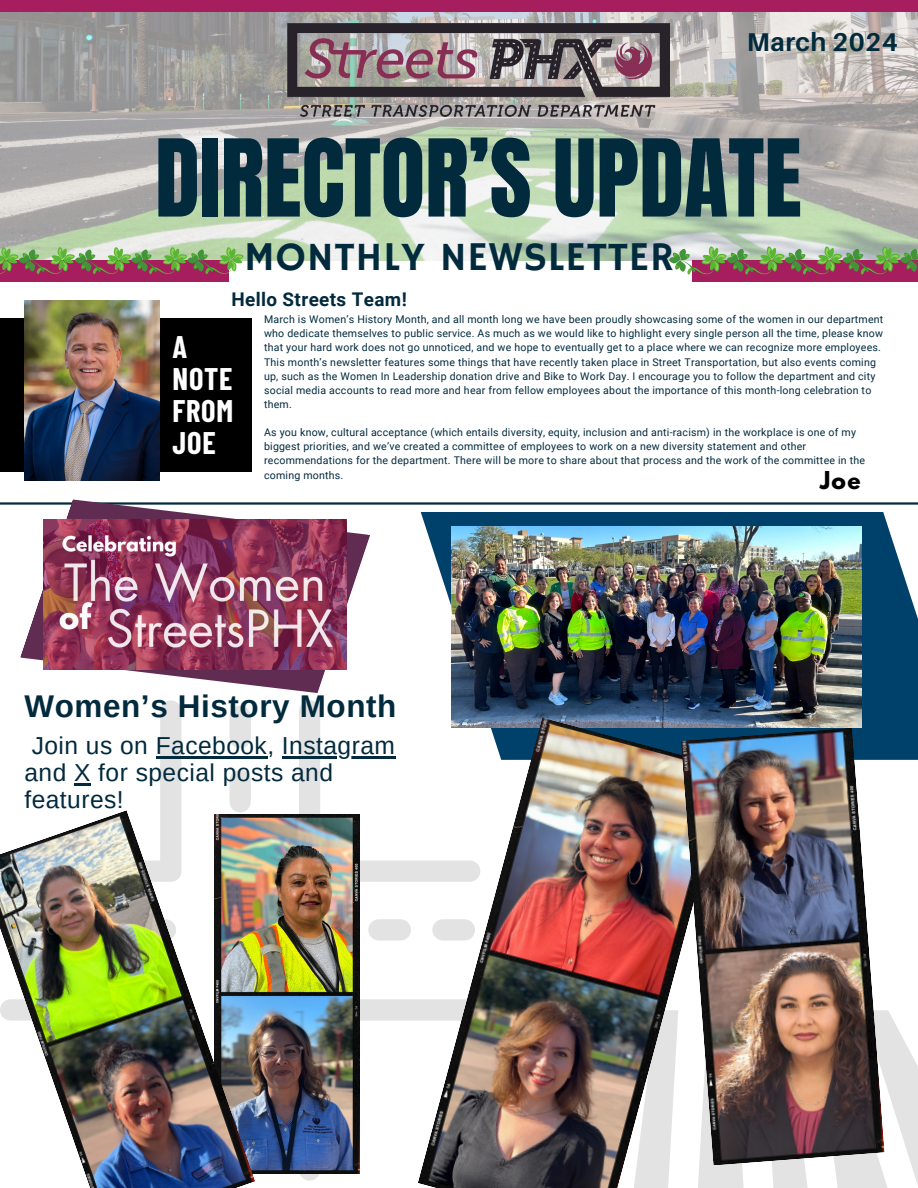
<style>
.page{position:relative;width:918px;height:1188px;background:#fff}
.page>*{position:absolute;margin:0;border:0;box-sizing:border-box;transform-origin:0 0}
.t1{font:91.05px "Anton";color:#022a3d}
.t2{font:40.8px "Hammersmith One";letter-spacing:.02em;color:#022a3d}
.t3{font:700 31.35px "Arimo";letter-spacing:.02em;color:#022a3d}
.t4{font:700 30.6px/31.8px "Barlow Condensed";letter-spacing:.025em;color:#fff}
.t5{font:700 25.65px "Aileron";letter-spacing:.015em;color:#022a3d}
.t6{font:24.6px/27px "Arimo";letter-spacing:.02em;color:#022a3d}
.t7{font:700 21.75px "League Spartan";color:#000}
.t8{font:700 18.9px "Roboto";letter-spacing:.02em;color:#022a3d}
.t9{font:10.65px/14.1px "Roboto";letter-spacing:.02em;color:#022a3d}
</style>
<div class="page">
<img style="left:0;top:12px;width:918px;height:248px">
<div style="left:0;top:260px;width:229px;height:22px;background:#a71e5e"></div>
<div style="left:692px;top:260px;width:226px;height:22px;background:#a71e5e"></div>
<div style="left:0;top:0;width:918px;height:12px;background:#a71e5e"></div>
<hr style="left:0;top:502px;width:918px;height:3px;background:#022a3d">
<img style="left:288px;top:23px;width:381px;height:94px">
<div style="left:0;top:319px;width:251px;height:153px;background:#000"></div>
<img style="left:24px;top:300px;width:135px;height:180px">
<svg style="left:421px;top:512px;width:497px;height:248px;fill:#00416b"></svg>
<img style="left:452px;top:526px;width:409px;height:201px">
<svg style="left:20px;top:499px;width:350px;height:194px"></svg>
<img style="left:44px;top:520px;width:302px;height:150px">
<svg style="left:0;top:247px;width:243px;height:27px"></svg>
<svg style="left:669px;top:246px;width:249px;height:29px"></svg>
<svg style="left:299px;top:700px;width:181px;height:182px"></svg>
<div style="left:230px;top:706px;width:21px;height:42px;background:#e3e3e3;border-radius:11px"></div>
<div style="left:230px;top:770px;width:21px;height:42px;background:#e3e3e3;border-radius:11px"></div>
<div style="left:368px;top:919px;width:43px;height:22px;background:#e3e3e3;border-radius:11px"></div>
<svg style="left:772px;top:1165px;width:36px;height:23px"></svg>
<svg style="left:835px;top:1010px;width:83px;height:178px"></svg>
<svg style="left:730px;top:1165px;width:14px;height:23px"></svg>
<svg style="left:299px;top:999px;width:119px;height:182px"></svg>
<img style="left:418px;top:718px;width:312px;height:470px">
<img style="left:255px;top:814px;width:104px;height:359px">
<img style="left:0;top:810px;width:255px;height:378px">
<img style="left:681px;top:728px;width:204px;height:437px">
<hr style="left:156px;top:756px;width:111px;height:2px;background:#022a3d">
<hr style="left:282px;top:756px;width:113px;height:2px;background:#022a3d">
<svg style="left:0;top:700px;width:181px;height:182px"></svg>
<p class="t5" style="left:747px;top:26px;width:152px">March 2024</p>
<p class="t1" style="left:155px;top:113px;width:648px">DIRECTOR’S UPDATE</p>
<h2 class="t2" style="left:244px;top:233px;width:431px">MONTHLY NEWSLETTER</h2>
<p class="t8" style="left:231px;top:288px;width:177px">Hello Streets Team!</p>
<p class="t4" style="left:173px;top:330px;width:62px">A<br>NOTE<br>FROM<br>JOE</p>
<p class="t9" style="left:264px;top:312px;width:621px">March is Women’s History Month, and all month long we have been proudly showcasing some of the women in our department who dedicate themselves to public service. As much as we would like to highlight every single person all the time, please know that your hard work does not go unnoticed, and we hope to eventually get to a place where we can recognize more employees.<br>This month’s newsletter features some things that have recently taken place in Street Transportation, but also events coming up, such as the Women In Leadership donation drive and Bike to Work Day. I encourage you to follow the department and city social media accounts to read more and hear from fellow employees about the importance of this month-long celebration to them.</p>
<p class="t9" style="left:264px;top:426px;width:603px">As you know, cultural acceptance (which entails diversity, equity, inclusion and anti-racism) in the workplace is one of my biggest priorities, and we’ve created a committee of employees to work on a new diversity statement and other recommendations for the department. There will be more to share about that process and the work of the committee in the coming months.</p>
<p class="t7" style="left:820px;top:470px;width:42px">Joe</p>
<p class="t3" style="left:24px;top:688px;width:374px">Women’s History Month</p>
<p class="t6" style="left:32px;top:732px;width:365px">Join us on Facebook, Instagram</p>
<p class="t6" style="left:24px;top:759px;width:310px">and X for special posts and features!</p>
</div>
